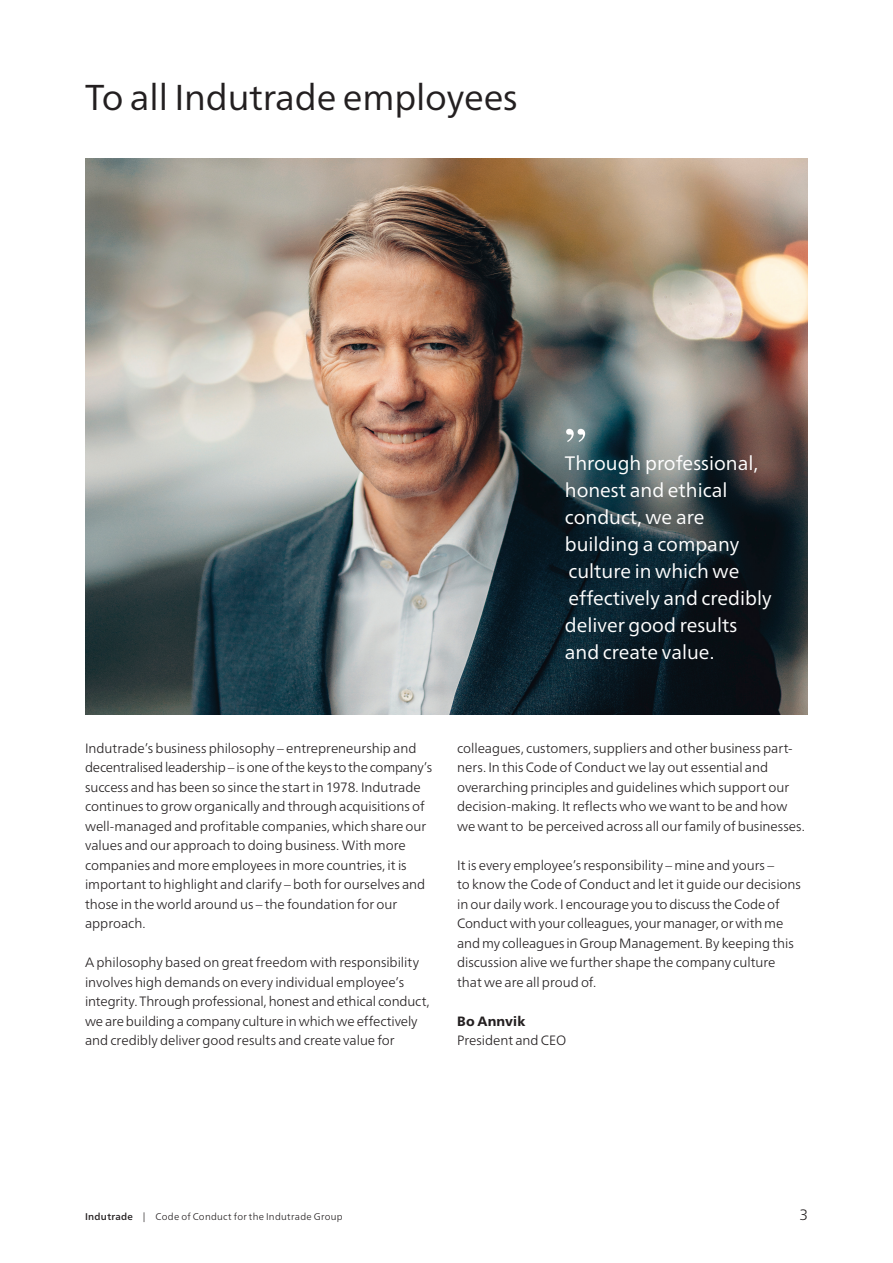
<style>
.page{position:relative;width:893px;height:1263px;background:#fff}
.page>*{position:absolute;margin:0;border:0;box-sizing:border-box;transform-origin:0 0}
.t1{font:36px "Frutiger Neue LTW1 G";letter-spacing:-.005em;color:#231f20}
.t2{font:19.5px/27px "Frutiger Neue LTW1 G";color:#fff}
.t3{font:300 15px "Frutiger Neue LTW1 G";color:#231f20}
.t4{font:300 13.5px/19.5px "Frutiger Neue LTW1 G";letter-spacing:-.005em;color:#231f20}
.t5{font:800 13.5px "Frutiger Neue LTW1 G";letter-spacing:.01em;color:#231f20}
.t6{font:300 9.75px "Frutiger Neue LTW1 G";letter-spacing:.03em;color:#231f20}
.s1{font-weight:500}
</style>
<div class="page">
<img style="left:85px;top:158px;width:723px;height:556px">
<svg style="left:566px;top:429px;width:19px;height:13px"></svg>
<h1 class="t1" style="left:85px;top:76px;width:434px">To all Indutrade employees</h1>
<h2 class="t2" style="left:565px;top:449px;width:208px">Through professional, honest and ethical conduct, we are building a company culture in which we effectively and credibly deliver good results and create value.</h2>
<p class="t4" style="left:85px;top:738px;width:349px">Indutrade’s business philosophy – entrepreneurship and decentralised leadership – is one of the keys to the company’s success and has been so since the start in 1978. Indutrade continues to grow organically and through acquisitions of well-managed and profitable companies, which share our values and our approach to doing business. With more companies and more employees in more countries, it is important to highlight and clarify – both for ourselves and those in the world around us – the foundation for our approach.</p>
<p class="t4" style="left:85px;top:952px;width:346px">A philosophy based on great freedom with responsibility involves high demands on every individual employee’s integrity. Through professional, honest and ethical conduct, we are building a company culture in which we effectively and credibly deliver good results and create value for</p>
<p class="t4" style="left:457px;top:738px;width:349px">colleagues, customers, suppliers and other business part&shy;ners. In this Code of Conduct we lay out essential and overarching principles and guidelines which support our decision-making. It reflects who we want to be and how we want to be perceived across all our family of businesses.</p>
<p class="t4" style="left:457px;top:855px;width:345px">It is every employee’s responsibility – mine and yours –<br>to know the Code of Conduct and let it guide our decisions in our daily work. I encourage you to discuss the Code of Conduct with your colleagues, your manager, or with me and my colleagues in Group Management. By keeping this discussion alive we further shape the company culture that we are all proud of.</p>
<p class="t5" style="left:457px;top:1011px;width:70px">Bo Annvik</p>
<p class="t4" style="left:457px;top:1030px;width:111px">President and CEO</p>
<p class="t6" style="left:85px;top:1211px;width:259px"><span class="s1">Indutrade</span> | Code of Conduct for the Indutrade Group</p>
<p class="t3" style="left:799px;top:1206px;width:10px">3</p>
</div>
